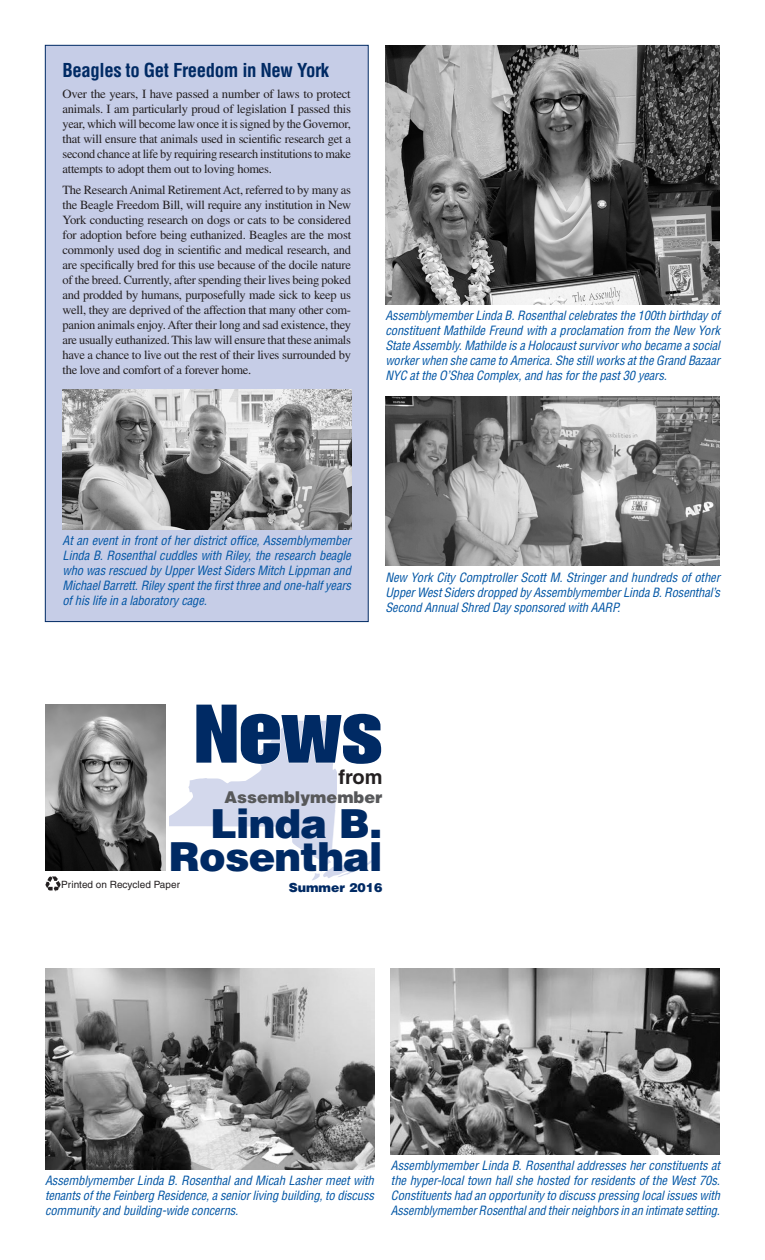
<style>
.page{position:relative;width:765px;height:1260px;background:#fff}
.page>*{position:absolute;margin:0;border:0;box-sizing:border-box;transform-origin:0 0}
.t1{font:81.25px "Impact";color:#002a64;scale:1.18 1}
.t2{font:900 40px/32.5px "Helvetica";letter-spacing:-.02em;color:#002a64;text-align:right}
.t3{font:700 20px "Helvetica";color:#231f20}
.Headline_-_Jamie{font:700 condensed 18.75px "Helvetica";letter-spacing:-.02em;color:#002a64}
.t4{font:900 16.25px "Helvetica";color:#57585a}
.Caption_-_Jamie{font:italic condensed 12.5px/15px "Helvetica";letter-spacing:-.01em;color:#0155a5;text-align:justify}
.Body_Text_-_Jamie{font:12.5px/15px "Times";letter-spacing:-.02em;color:#231f20;text-align:justify}
.t5{font:900 12.5px "Helvetica";color:#002a64}
.t6{font:10px "Helvetica";color:#231f20}
</style>
<div class="page">
<div style="left:45px;top:45px;width:323px;height:577px;background:#c6cde7"></div>
<img style="left:385px;top:45px;width:335px;height:259px">
<img style="left:45px;top:969px;width:329px;height:200px">
<img style="left:62px;top:389px;width:289px;height:140px">
<img style="left:385px;top:397px;width:335px;height:169px">
<svg style="left:169px;top:719px;width:207px;height:161px"></svg>
<img style="left:45px;top:877px;width:15px;height:15px">
<img style="left:45px;top:705px;width:121px;height:166px">
<img style="left:391px;top:969px;width:329px;height:185px">
<p class="Headline_-_Jamie" style="left:62px;top:59px;width:268px">Beagles to Get Freedom in New York</p>
<p class="Body_Text_-_Jamie" style="left:62px;top:86px;width:290px">Over the years, I have passed a number of laws to protect animals. I am particularly proud of legislation I passed this year, which will become law once it is signed by the Governor, that will ensure that animals used in scientific research get a second chance at life by requiring research institutions to make attempts to adopt them out to loving homes.</p>
<p class="Body_Text_-_Jamie" style="left:62px;top:182px;width:290px">The Research Animal Retirement Act, referred to by many as the Beagle Freedom Bill, will require any institution in New York conducting research on dogs or cats to be considered for adoption before being euthanized. Beagles are the most commonly used dog in scientific and medical research, and are specifically bred for this use because of the docile nature of the breed. Currently, after spending their lives being poked and prodded by humans, purposefully made sick to keep us well, they are deprived of the affection that many other com&shy;panion animals enjoy. After their long and sad existence, they are usually euthanized. This law will ensure that these animals have a chance to live out the rest of their lives surrounded by the love and comfort of a forever home.</p>
<p class="Caption_-_Jamie" style="left:385px;top:308px;width:336px">Assemblymember Linda B. Rosenthal celebrates the 100th birthday of constituent Mathilde Freund with a proclamation from the New York State Assembly. Mathilde is a Holocaust survivor who became a social worker when she came to America. She still works at the Grand Bazaar NYC at the O’Shea Complex, and has for the past 30 years.</p>
<p class="Caption_-_Jamie" style="left:62px;top:533px;width:290px">At an event in front of her district office, Assemblymember Linda B. Rosenthal cuddles with Riley, the research beagle who was rescued by Upper West Siders Mitch Lippman and Michael Barrett. Riley spent the first three and one-half years of his life in a laboratory cage.</p>
<p class="Caption_-_Jamie" style="left:385px;top:570px;width:336px">New York City Comptroller Scott M. Stringer and hundreds of other Upper West Siders dropped by Assemblymember Linda B. Rosenthal’s Second Annual Shred Day sponsored with AARP.</p>
<p class="t1" style="left:194px;top:687px;width:161px">News</p>
<p class="t3" style="left:338px;top:765px;width:46px">from</p>
<p class="t4" style="left:225px;top:787px;width:159px">Assemblymember</p>
<p class="t2" style="left:169px;top:807px;width:215px">Linda B.<br>Rosenthal</p>
<p class="t6" style="left:61px;top:879px;width:120px">Printed on Recycled Paper</p>
<p class="t5" style="left:289px;top:879px;width:95px">Summer 2016</p>
<p class="Caption_-_Jamie" style="left:45px;top:1173px;width:331px">Assemblymember Linda B. Rosenthal and Micah Lasher meet with tenants of the Feinberg Residence, a senior living building, to discuss community and building-wide concerns.</p>
<p class="Caption_-_Jamie" style="left:391px;top:1158px;width:331px">Assemblymember Linda B. Rosenthal addresses her constituents at the hyper-local town hall she hosted for residents of the West 70s.<br>Constituents had an opportunity to discuss pressing local issues with Assemblymember Rosenthal and their neighbors in an intimate setting.</p>
</div>
